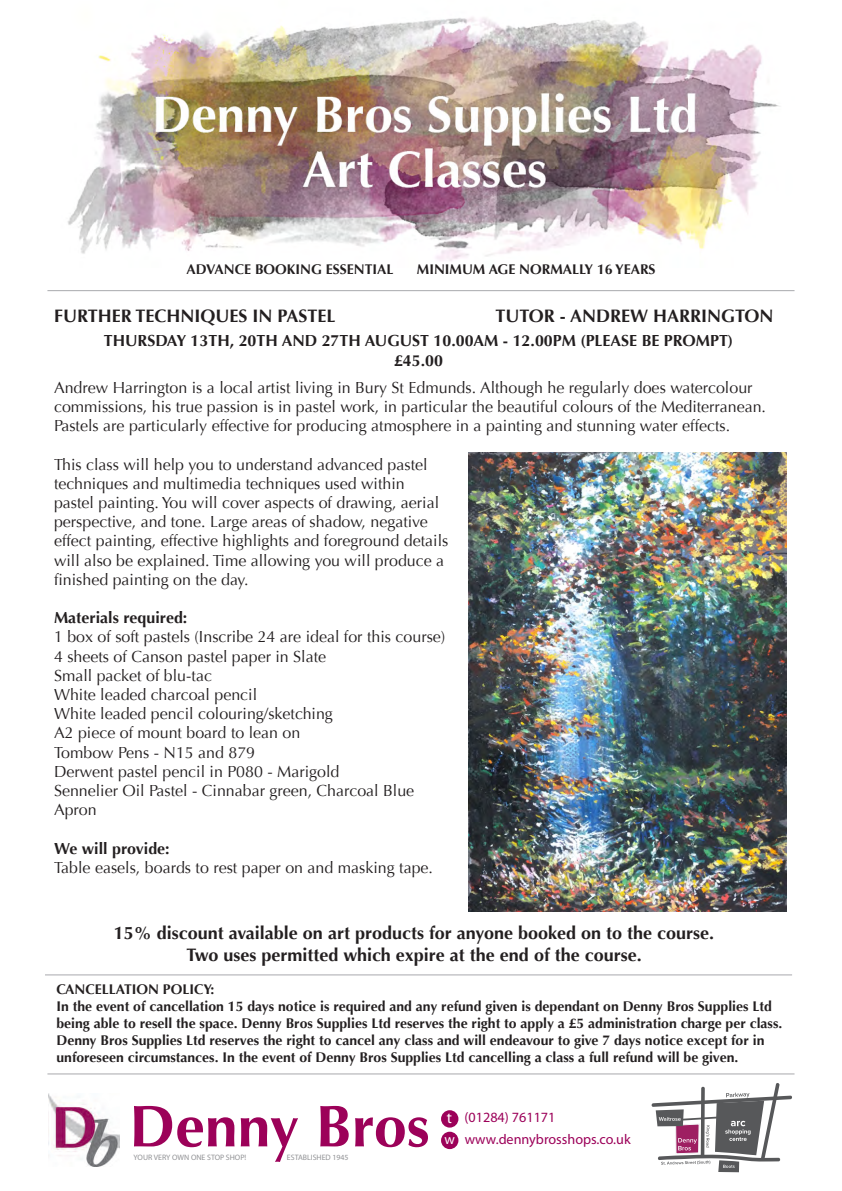
<style>
.page{position:relative;width:842px;height:1191px;background:#fff}
.page>*{position:absolute;margin:0;border:0;box-sizing:border-box;transform-origin:0 0}
.t1{font:700 59px "Optima";color:#9c0159}
.t2{font:700 18px/21.6px "Optima";color:#231f20;text-align:center}
.t3{font:16px/19.2px "Optima";color:#231f20}
.t4{font:700 16px/20px "Optima";color:#231f20;text-align:center}
.t5{font:14.2px/22.1px "Myriad Pro";color:#9c0159}
.t6{font:700 14px/16.8px "Optima";color:#231f20}
.t7{font:7.9px "Myriad Pro";color:#919295}
.s1{font-size:15.7px;color:#fff}
.s2{color:#fff}
</style>
<div class="page">
<img style="left:67px;top:17px;width:713px;height:244px">
<img style="left:48px;top:1093px;width:72px;height:73px">
<div style="left:441px;top:1110px;width:17px;height:17px;background:#9c0159;border-radius:50%"></div>
<div style="left:441px;top:1131px;width:17px;height:18px;background:#9c0159;border-radius:50%"></div>
<svg style="left:651px;top:1083px;width:141px;height:89px"></svg>
<hr style="left:47px;top:1073px;width:747px;height:1px;background:#a8a9ad">
<hr style="left:47px;top:290px;width:747px;height:1px;background:#a8a9ad">
<hr style="left:45px;top:974px;width:747px;height:1px;background:#a8a9ad">
<img style="left:468px;top:453px;width:318px;height:458px">
<p class="t6" style="left:186px;top:261px;width:209px">ADVANCE BOOKING ESSENTIAL</p>
<p class="t6" style="left:417px;top:261px;width:240px">MINIMUM AGE NORMALLY 16 YEARS</p>
<p class="t2" style="left:54px;top:305px;width:283px">FURTHER TECHNIQUES IN PASTEL</p>
<p class="t2" style="left:495px;top:305px;width:280px">TUTOR - ANDREW HARRINGTON</p>
<p class="t4" style="left:104px;top:331px;width:631px">THURSDAY 13TH, 20TH AND 27TH AUGUST 10.00AM - 12.00PM (PLEASE BE PROMPT) £45.00</p>
<p class="t3" style="left:54px;top:378px;width:713px">Andrew Harrington is a local artist living in Bury St Edmunds. Although he regularly does watercolour commissions, his true passion is in pastel work, in particular the beautiful colours of the Mediterranean.<br>Pastels are particularly effective for producing atmosphere in a painting and stunning water effects.</p>
<p class="t3" style="left:54px;top:455px;width:396px">This class will help you to understand advanced pastel techniques and multimedia techniques used within pastel painting. You will cover aspects of drawing, aerial perspective, and tone. Large areas of shadow, negative effect painting, effective highlights and foreground details will also be explained. Time allowing you will produce a finished painting on the day.</p>
<p class="t4" style="left:54px;top:608px;width:135px">Materials required:</p>
<p class="t3" style="left:54px;top:627px;width:393px">1 box of soft pastels (Inscribe 24 are ideal for this course)<br>4 sheets of Canson pastel paper in Slate<br>Small packet of blu-tac<br>White leaded charcoal pencil<br>White leaded pencil colouring/sketching<br>A2 piece of mount board to lean on<br>Tombow Pens - N15 and 879<br>Derwent pastel pencil in P080 - Marigold<br>Sennelier Oil Pastel - Cinnabar green, Charcoal Blue Apron</p>
<p class="t4" style="left:54px;top:838px;width:117px">We will provide:</p>
<p class="t3" style="left:54px;top:858px;width:380px">Table easels, boards to rest paper on and masking tape.</p>
<p class="t2" style="left:114px;top:922px;width:602px">15% discount available on art products for anyone booked on to the course.<br>Two uses permitted which expire at the end of the course.</p>
<p class="t6" style="left:56px;top:981px;width:727px">CANCELLATION POLICY:<br>In the event of cancellation 15 days notice is required and any refund given is dependant on Denny Bros Supplies Ltd being able to resell the space. Denny Bros Supplies Ltd reserves the right to apply a £5 administration charge per class.<br>Denny Bros Supplies Ltd reserves the right to cancel any class and will endeavour to give 7 days notice except for in unforeseen circumstances. In the event of Denny Bros Supplies Ltd cancelling a class a full refund will be given.</p>
<h1 class="t1" style="left:129px;top:1092px;width:302px">Denny Bros</h1>
<p class="t7" style="left:134px;top:1152px;width:114px">YOUR VERY OWN ONE STOP SHOP!</p>
<p class="t7" style="left:287px;top:1152px;width:63px">ESTABLISHED 1945</p>
<p class="t5" style="left:445px;top:1106px;width:188px"><span class="s1">t</span> (01284) 761171<br><span class="s2">w</span> www.dennybrosshops.co.uk</p>
</div>
